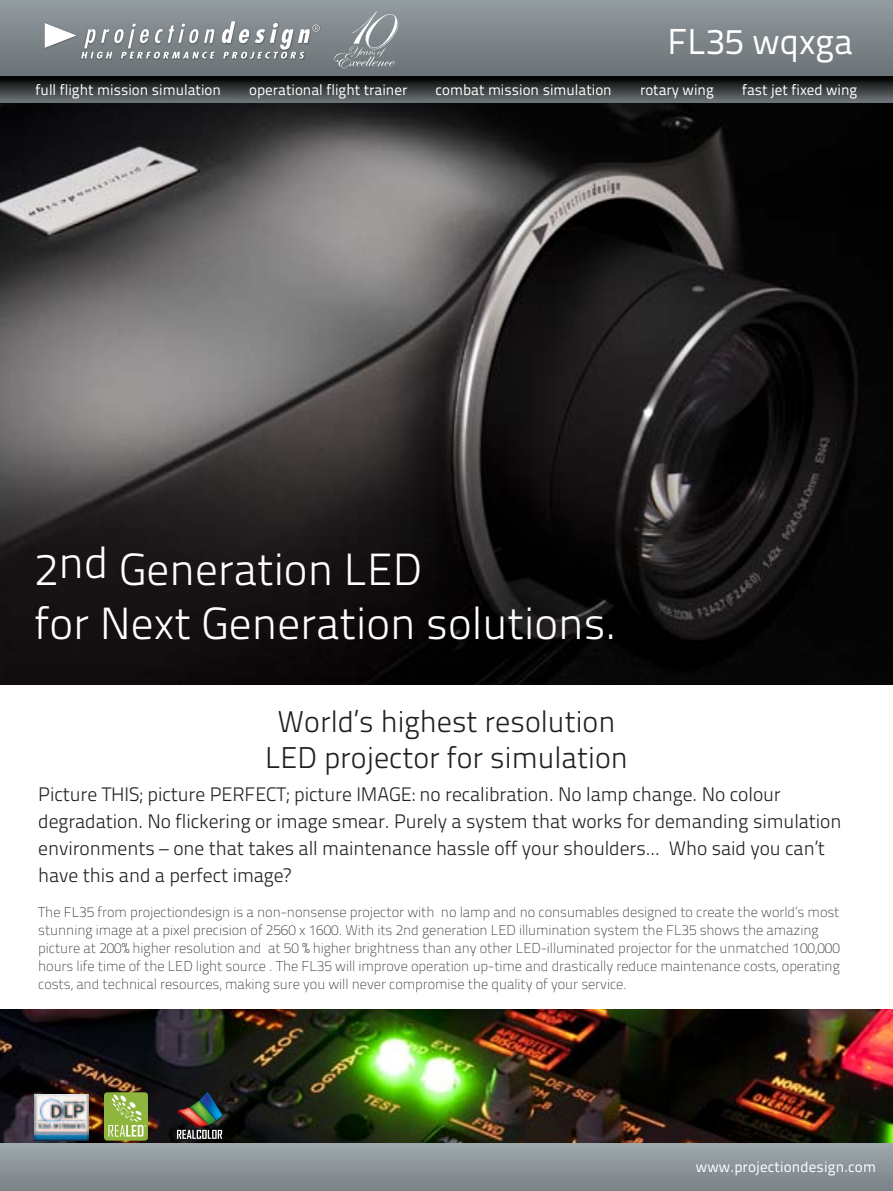
<style>
.page{position:relative;width:893px;height:1191px;background:#fff}
.page>*{position:absolute;margin:0;border:0;box-sizing:border-box;transform-origin:0 0}
.t1{font:300 45px "Titillium Text 22 L";color:#fff}
.t2{font:36px "Titillium Text 22 L";color:#fff}
.t3{font:300 30px/36px "Titillium Text 22 L";color:#231f20;text-align:center}
.ingress{font:300 19.5px/27px "Titillium Text 22 L";letter-spacing:-.005em;color:#231f20}
._4_bullets{font:15px "Titillium Text 22 L";color:#fff}
.Chapter_Name_Footer{font:15px "Titillium Text 22 L";letter-spacing:.01em;color:#fff}
.Ingress_2{font:100 14.25px/18px "Titillium Text 22 L";letter-spacing:-.005em;color:#231f20}
</style>
<div class="page">
<img style="left:0;top:102px;width:893px;height:583px">
<div style="left:0;top:1142px;width:893px;height:49px;background:linear-gradient(to bottom,#a0aaae,#7a8186)"></div>
<svg style="left:0;top:0;width:893px;height:77px;background:#7c8489"></svg>
<svg style="left:0;top:77px;width:893px;height:25px;background:#373b3c"></svg>
<div style="left:44px;top:21px;width:277px;height:39px;background:#231f20;opacity:.42"></div>
<svg style="left:222px;top:21px;width:98px;height:38px"></svg>
<svg style="left:45px;top:23px;width:170px;height:36px"></svg>
<svg style="left:334px;top:11px;width:64px;height:58px;background:#8d9498"></svg>
<img style="left:0;top:1009px;width:893px;height:134px">
<img style="left:35px;top:1094px;width:54px;height:46px">
<svg style="left:177px;top:1092px;width:45px;height:46px;background:#474b48"></svg>
<div style="left:104px;top:1092px;width:44px;height:48px;background:#8eb63e;border-radius:3px"></div>
<svg style="left:108px;top:1092px;width:38px;height:44px"></svg>
<p class="t2" style="left:667px;top:15px;width:187px">FL35 wqxga</p>
<p class="_4_bullets" style="left:36px;top:79px;width:187px">full flight mission simulation</p>
<p class="_4_bullets" style="left:249px;top:79px;width:160px">operational flight trainer</p>
<p class="_4_bullets" style="left:436px;top:79px;width:178px">combat mission simulation</p>
<p class="_4_bullets" style="left:640px;top:79px;width:75px">rotary wing</p>
<p class="_4_bullets" style="left:742px;top:79px;width:117px">fast jet fixed wing</p>
<p class="t1" style="left:35px;top:537px;width:389px">2nd Generation LED</p>
<p class="t1" style="left:35px;top:591px;width:584px">for Next Generation solutions.</p>
<p class="t3" style="left:265px;top:702px;width:364px">World’s highest resolution<br>LED projector for simulation</p>
<p class="ingress" style="left:38px;top:779px;width:805px">Picture THIS; picture PERFECT; picture IMAGE: no recalibration. No lamp change. No colour degradation. No flickering or image smear. Purely a system that works for demanding simulation environments – one that takes all maintenance hassle off your shoulders... Who said you can’t have this and a perfect image?</p>
<p class="Ingress_2" style="left:38px;top:902px;width:803px">The FL35 from projectiondesign is a non-nonsense projector with no lamp and no consumables designed to create the world’s most stunning image at a pixel precision of 2560 x 1600. With its 2nd generation LED illumination system the FL35 shows the amazing picture at 200% higher resolution and at 50 % higher brightness than any other LED-illuminated projector for the unmatched 100,000 hours life time of the LED light source . The FL35 will improve operation up-time and drastically reduce maintenance costs, operating costs, and technical resources, making sure you will never compromise the quality of your service.</p>
<p class="Chapter_Name_Footer" style="left:696px;top:1156px;width:182px">www.projectiondesign.com</p>
</div>
